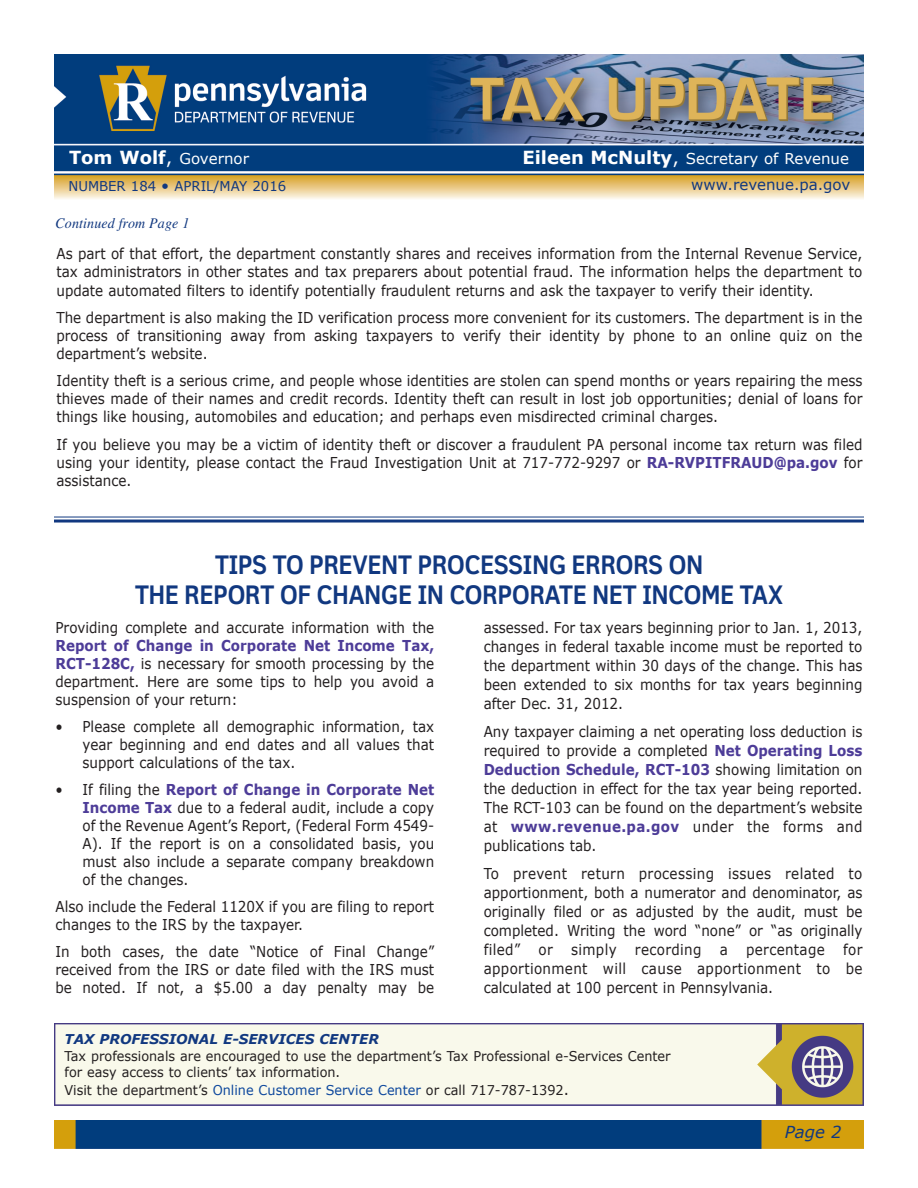
<style>
.page{position:relative;width:918px;height:1188px;background:#fff}
.page>*{position:absolute;margin:0;border:0;box-sizing:border-box;transform-origin:0 0}
.t1{font:700 25.5px/30px "Felbridge Std";color:#113880;text-align:center;scale:.9 1}
.t2{font:italic 16.5px "Verdana";color:#113880}
.t3{font:15px/19px "Verdana";color:#231f20;text-align:justify;scale:.9 1}
.t4{font:15px "Verdana";color:#fff}
.t5{font:15px "Verdana";color:#113880}
.t6{font:italic 14.7px "Times";letter-spacing:.01em;color:#113880;scale:.95 1}
.t7{font:13.5px/16.8px "Verdana";color:#231f20;scale:.95 1}
.t8{font:italic 700 13.5px "Verdana";color:#113880}
.t9{font:13.5px "Verdana";color:#113880}
.s1{font-weight:700;font-size:18px}
.s2{font-size:18px}
.s3{font-size:15px}
.s4{font-weight:700;color:#4d3c98}
.s5{color:#0f499d}
</style>
<div class="page">
<img style="left:54px;top:1120px;width:810px;height:28px">
<img style="left:54px;top:54px;width:810px;height:145px">
<img style="left:54px;top:1023px;width:810px;height:83px">
<hr style="left:54px;top:517px;width:810px;height:1px;background:#113880">
<hr style="left:54px;top:520px;width:810px;height:3px;background:#113880">
<p class="t4" style="left:69px;top:149px;width:182px"><span class="s1">Tom Wolf</span><span class="s2">,</span> Governor</p>
<p class="t4" style="left:522px;top:149px;width:328px"><span class="s1">Eileen McNulty</span><span class="s2">,</span> Secretary of Revenue</p>
<p class="t9" style="left:68px;top:177px;width:219px">NUMBER 184 <span class="s3">•</span> APRIL/MAY 2016</p>
<p class="t5" style="left:691px;top:175px;width:161px">www.revenue.pa.gov</p>
<p class="t6" style="left:56px;top:214px;width:143px">Continued from Page 1</p>
<p class="t3" style="left:56px;top:244px;width:897px;line-height:18.1px">As part of that effort, the department constantly shares and receives information from the Internal Revenue Service, tax administrators in other states and tax preparers about potential fraud. The information helps the department to update automated filters to identify potentially fraudulent returns and ask the taxpayer to verify their identity.</p>
<p class="t3" style="left:56px;top:308px;width:897px;line-height:18.1px">The department is also making the ID verification process more convenient for its customers. The department is in the process of transitioning away from asking taxpayers to verify their identity by phone to an online quiz on the department’s website.</p>
<p class="t3" style="left:56px;top:371px;width:897px;line-height:18.1px">Identity theft is a serious crime, and people whose identities are stolen can spend months or years repairing the mess thieves made of their names and credit records. Identity theft can result in lost job opportunities; denial of loans for things like housing, automobiles and education; and perhaps even misdirected criminal charges.</p>
<p class="t3" style="left:56px;top:435px;width:897px;line-height:18.1px">If you believe you may be a victim of identity theft or discover a fraudulent PA personal income tax return was filed using your identity, please contact the Fraud Investigation Unit at 717-772-9297 or <span class="s4">RA-RVPITFRAUD@pa.gov</span> for assistance.</p>
<h1 class="t1" style="left:135px;top:552px;width:721px">TIPS TO PREVENT PROCESSING ERRORS ON<br>THE REPORT OF CHANGE IN CORPORATE NET INCOME TAX</h1>
<p class="t3" style="left:56px;top:617px;width:422px">Providing complete and accurate information with the</p>
<p class="t3" style="left:56px;top:636px;width:422px;line-height:18px"><span class="s4">Report of Change in Corporate Net Income Tax, RCT-128C,</span> is necessary for smooth processing by the department. Here are some tips to help you avoid a suspension of your return:</p>
<p class="t3" style="left:83px;top:717px;width:392px;line-height:18px;text-indent:-27px">• Please complete all demographic information, tax year beginning and end dates and all values that support calculations of the tax.</p>
<p class="t3" style="left:82px;top:780px;width:392px;line-height:18px;text-indent:-27px">• If filing the <span class="s4">Report of Change in Corporate Net Income Tax</span> due to a federal audit, include a copy of the Revenue Agent’s Report, (Federal Form 4549- A). If the report is on a consolidated basis, you must also include a separate company breakdown of the changes.</p>
<p class="t3" style="left:55px;top:897px;width:422px;line-height:18px">Also include the Federal 1120x if you are filing to report changes to the IRS by the taxpayer.</p>
<p class="t3" style="left:55px;top:942px;width:422px;line-height:18px">In both cases, the date “Notice of Final Change” received from the IRS or date filed with the IRS must be noted. If not, a $5.00 a day penalty may be</p>
<p class="t3" style="left:484px;top:617px;width:422px">assessed. For tax years beginning prior to Jan. 1, 2013, changes in federal taxable income must be reported to the department within 30 days of the change. This has been extended to six months for tax years beginning after Dec. 31, 2012.</p>
<p class="t3" style="left:484px;top:721px;width:422px">Any taxpayer claiming a net operating loss deduction is required to provide a completed <span class="s4">Net Operating Loss Deduction Schedule, RCT-103</span> showing limitation on the deduction in effect for the tax year being reported.<br>The RCT-103 can be found on the department’s website at <span class="s4">www.revenue.pa.gov</span> under the forms and publications tab.</p>
<p class="t3" style="left:484px;top:863px;width:422px">To prevent return processing issues related to apportionment, both a numerator and denominator, as originally filed or as adjusted by the audit, must be completed. Writing the word “none” or “as originally filed” or simply recording a percentage for apportionment will cause apportionment to be calculated at 100 percent in Pennsylvania.</p>
<p class="t8" style="left:64px;top:1031px;width:316px">TAX PROFESSIONAL E-SERVICES CENTER</p>
<p class="t7" style="left:64px;top:1047px;width:640px">Tax professionals are encouraged to use the department’s Tax Professional e-Services Center for easy access to clients’ tax information.<br>Visit the department’s <span class="s5">Online Customer Service Center</span> or call 717-787-1392<span class="s3">.</span></p>
<p class="t2" style="left:785px;top:1122px;width:58px">Page 2</p>
</div>
